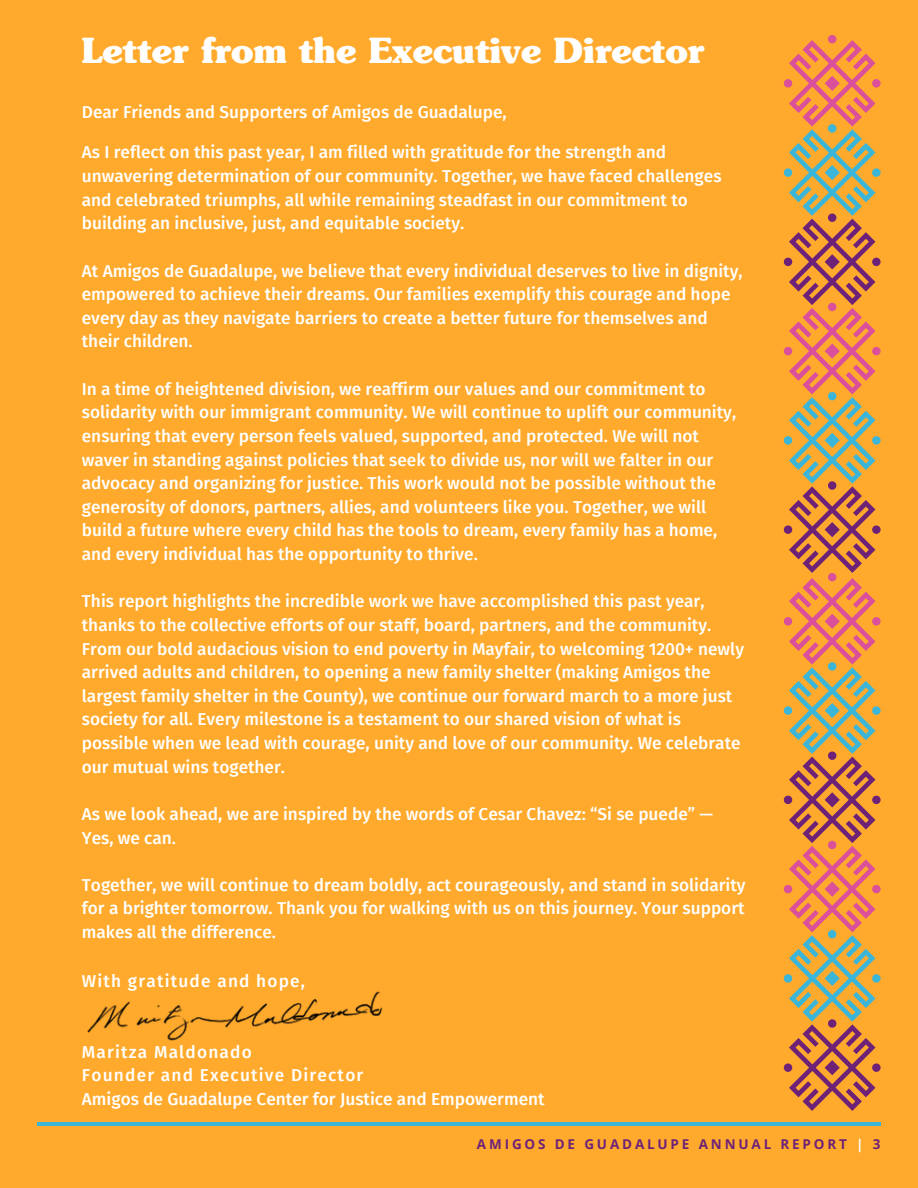
<style>
.page{position:relative;width:918px;height:1188px;background:#ffaa2c}
.page>*{position:absolute;margin:0;border:0;box-sizing:border-box;transform-origin:0 0}
.t1{font:700 34.5px "Souvenir Std";color:#fff}
.t2{font:500 17.25px/23.7px "Fira Sans";color:#fff}
.t3{font:500 17.25px "Fira Sans";letter-spacing:.07em;color:#fff}
.t4{font:700 13.5px "Open Sans";letter-spacing:.21em;color:#6d2278}
.s1{color:#fff}
</style>
<div class="page">
<hr style="left:37px;top:1123px;width:844px;height:3px;background:#3bb6d8">
<img style="left:87px;top:991px;width:295px;height:49px">
<svg style="left:784px;top:35px;width:97px;height:1075px"></svg>
<h2 class="t1" style="left:82px;top:37px;width:624px">Letter from the Executive Director</h2>
<p class="t2" style="left:82px;top:100px;width:426px">Dear Friends and Supporters of Amigos de Guadalupe,</p>
<h2 class="t2" style="left:82px;top:141px;width:641px">As I reflect on this past year, I am filled with gratitude for the strength and unwavering determination of our community. Together, we have faced challenges and celebrated triumphs, all while remaining steadfast in our commitment to building an inclusive, just, and equitable society.</h2>
<h2 class="t2" style="left:82px;top:259px;width:662px">At Amigos de Guadalupe, we believe that every individual deserves to live in dignity, empowered to achieve their dreams. Our families exemplify this courage and hope every day as they navigate barriers to create a better future for themselves and their children.</h2>
<h2 class="t2" style="left:82px;top:377px;width:656px">In a time of heightened division, we reaffirm our values and our commitment to solidarity with our immigrant community. We will continue to uplift our community, ensuring that every person feels valued, supported, and protected. We will not waver in standing against policies that seek to divide us, nor will we falter in our advocacy and organizing for justice. This work would not be possible without the generosity of donors, partners, allies, and volunteers like you. Together, we will build a future where every child has the tools to dream, every family has a home, and every individual has the opportunity to thrive.</h2>
<h2 class="t2" style="left:82px;top:590px;width:664px">This report highlights the incredible work we have accomplished this past year, thanks to the collective efforts of our staff, board, partners, and the community.<br>From our bold audacious vision to end poverty in Mayfair, to welcoming 1200+ newly arrived adults and children, to opening a new family shelter (making Amigos the largest family shelter in the County), we continue our forward march to a more just society for all. Every milestone is a testament to our shared vision of what is possible when we lead with courage, unity and love of our community. We celebrate our mutual wins together.</h2>
<h2 class="t2" style="left:82px;top:802px;width:633px">As we look ahead, we are inspired by the words of Cesar Chavez: “Si se puede” —<br>Yes, we can.</h2>
<h2 class="t2" style="left:82px;top:873px;width:665px;text-align:justify">Together, we will continue to dream boldly, act courageously, and stand in solidarity for a brighter tomorrow. Thank you for walking with us on this journey. Your support makes all the difference.</h2>
<h1 class="t3" style="left:82px;top:970px;width:225px">With gratitude and hope,</h1>
<h2 class="t2" style="left:82px;top:1040px;width:464px">Maritza Maldonado<br>Founder and Executive Director<br>Amigos de Guadalupe Center for Justice and Empowerment</h2>
<h2 class="t4" style="left:477px;top:1134px;width:405px">AMIGOS DE GUADALUPE ANNUAL REPORT <span class="s1">|</span> 3</h2>
</div>
